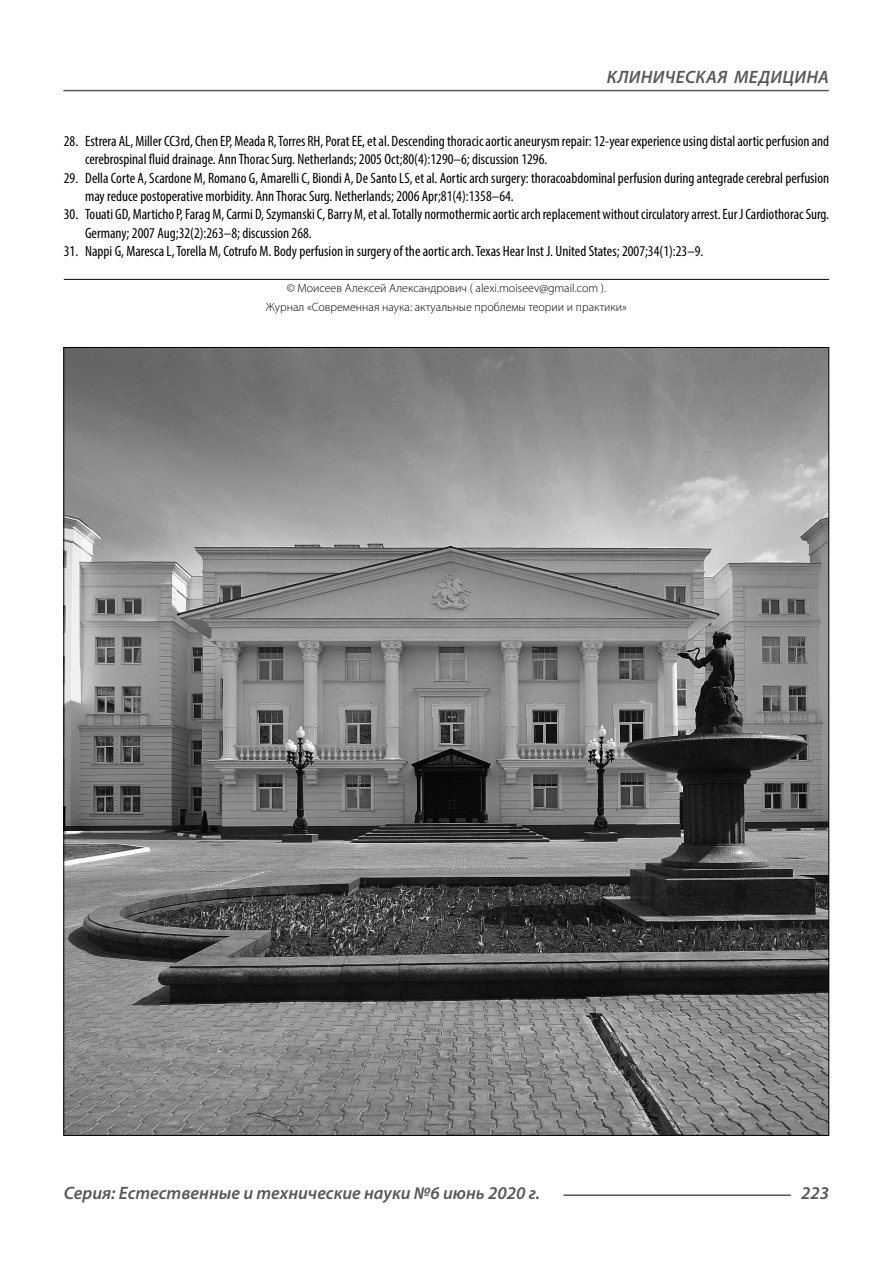
<style>
.page{position:relative;width:893px;height:1263px;background:#fff}
.page>*{position:absolute;margin:0;border:0;box-sizing:border-box;transform-origin:0 0}
.t1{font:italic 600 18px "Myriad Pro";color:#585858}
.t2{font:italic 600 18px "Myriad Pro";letter-spacing:.02em;color:#585858}
.t3{font:condensed 15px/18.3px "Myriad Pro";color:#000}
.t4{font:300 12px/18.3px "Myriad Pro";color:#000;text-align:center}
</style>
<div class="page">
<hr style="left:64px;top:279px;width:765px;height:1px;background:#000">
<img style="left:65px;top:349px;width:762px;height:785px">
<hr style="left:563px;top:1194px;width:228px;height:2px;background:#585858">
<hr style="left:63px;top:90px;width:766px;height:1px;background:#585858">
<p class="t2" style="left:607px;top:67px;width:224px">КЛИНИЧЕСКАЯ МЕДИЦИНА</p>
<p class="t3" style="left:85px;top:133px;width:746px;text-indent:-21px">28. Estrera AL, Miller CC3rd, Chen EP, Meada R, Torres RH, Porat EE, et al. Descending thoracic aortic aneurysm repair: 12-year experience using distal aortic perfusion and cerebrospinal fluid drainage. Ann Thorac Surg. Netherlands; 2005 Oct;80(4):1290–6; discussion 1296.</p>
<p class="t3" style="left:85px;top:170px;width:746px;text-indent:-21px">29. Della Corte A, Scardone M, Romano G, Amarelli C, Biondi A, De Santo LS, et al. Aortic arch surgery: thoracoabdominal perfusion during antegrade cerebral perfusion may reduce postoperative morbidity. Ann Thorac Surg. Netherlands; 2006 Apr;81(4):1358–64.</p>
<p class="t3" style="left:85px;top:206px;width:746px;text-indent:-21px">30. Touati GD, Marticho P, Farag M, Carmi D, Szymanski C, Barry M, et al. Totally normothermic aortic arch replacement without circulatory arrest. Eur J Cardiothorac Surg.<br>Germany; 2007 Aug;32(2):263–8; discussion 268.</p>
<p class="t3" style="left:64px;top:243px;width:641px">31. Nappi G, Maresca L, Torella M, Cotrufo M. Body perfusion in surgery of the aortic arch. Texas Hear Inst J. United States; 2007;34(1):23–9.</p>
<p class="t4" style="left:266px;top:279px;width:363px">© Моисеев Алексей Александрович ( alexi.moiseev@gmail.com ).<br>Журнал «Современная наука: актуальные проблемы теории и практики»</p>
<p class="t1" style="left:64px;top:1182px;width:478px">Серия: Естественные и технические науки №6 июнь 2020 г.</p>
<p class="t1" style="left:801px;top:1182px;width:30px">223</p>
</div>
